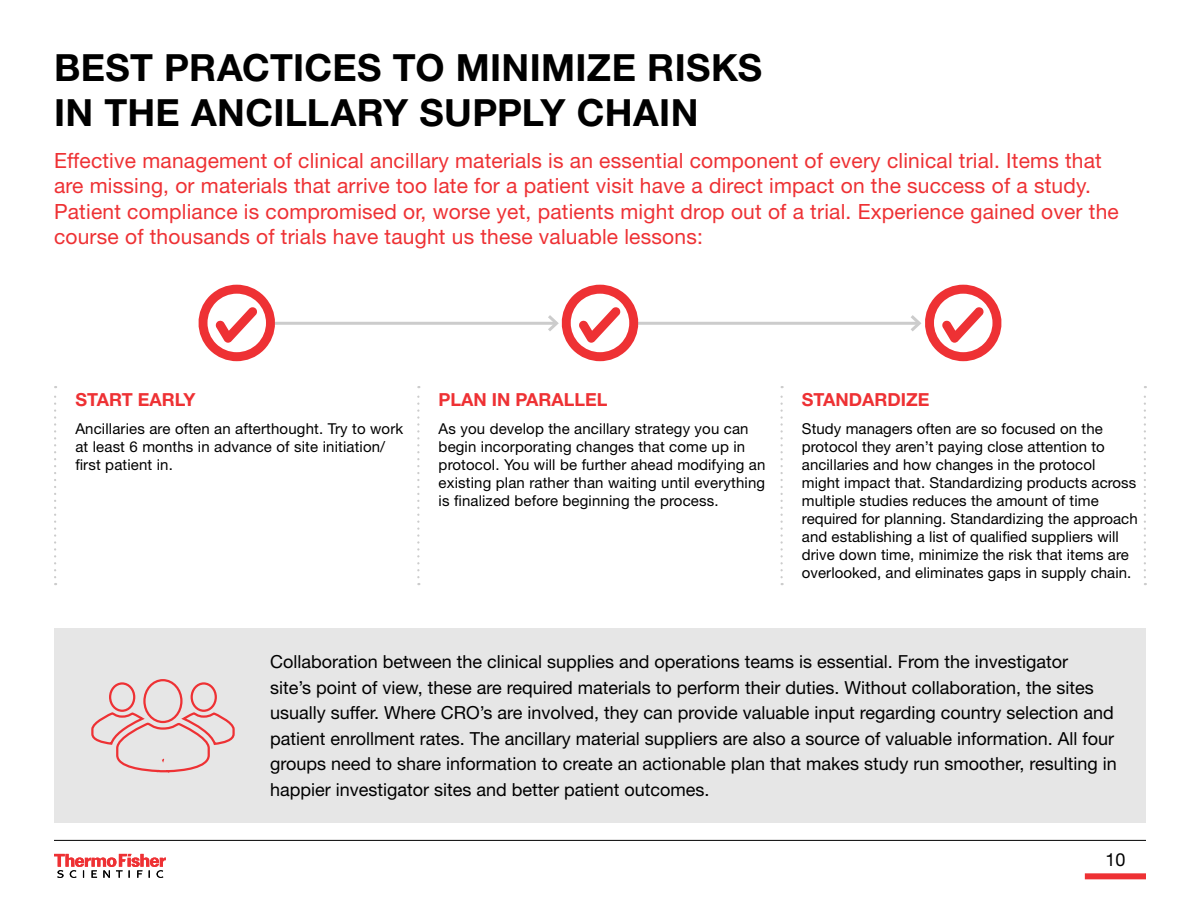
<style>
.page{position:relative;width:1200px;height:900px;background:#fff}
.page>*{position:absolute;margin:0;border:0;box-sizing:border-box;transform-origin:0 0}
.t1{font:700 37.5px/45px "Helvetica Neue LT Std";letter-spacing:.01em;color:#000}
.t2{font:21px/25.5px "Helvetica Neue LT Std";letter-spacing:.01em;color:#ee3134}
.t3{font:18px/25.5px "Helvetica Neue LT Std";color:#000}
.t4{font:700 18px "Helvetica Neue LT Std";color:#ee3134}
.t5{font:15px/18px "Helvetica Neue LT Std";letter-spacing:.005em;color:#000}
</style>
<div class="page">
<hr style="left:54px;top:840px;width:1092px;height:1px;background:#000">
<div style="left:1085px;top:873px;width:61px;height:6px;background:#ee3134"></div>
<svg style="left:54px;top:854px;width:112px;height:24px"></svg>
<hr style="left:631px;top:322px;width:288px;height:3px;background:#ccc">
<hr style="left:268px;top:322px;width:289px;height:3px;background:#ccc">
<svg style="left:54px;top:386px;width:2px;height:191px"></svg>
<svg style="left:417px;top:386px;width:2px;height:191px"></svg>
<svg style="left:780px;top:386px;width:3px;height:191px"></svg>
<svg style="left:1144px;top:386px;width:2px;height:191px"></svg>
<svg style="left:198px;top:285px;width:81px;height:76px"></svg>
<svg style="left:545px;top:285px;width:97px;height:76px"></svg>
<svg style="left:907px;top:285px;width:95px;height:76px"></svg>
<div style="left:54px;top:628px;width:1092px;height:195px;background:#e6e6e6"></div>
<svg style="left:91px;top:679px;width:144px;height:94px"></svg>
<h1 class="t1" style="left:54px;top:44px;width:709px">BEST PRACTICES TO MINIMIZE RISKS<br>IN THE ANCILLARY SUPPLY CHAIN</h1>
<p class="t2" style="left:54px;top:147px;width:1066px">Effective management of clinical ancillary materials is an essential component of every clinical trial. Items that are missing, or materials that arrive too late for a patient visit have a direct impact on the success of a study.<br>Patient compliance is compromised or, worse yet, patients might drop out of a trial. Experience gained over the course of thousands of trials have taught us these valuable lessons:</p>
<p class="t4" style="left:75px;top:388px;width:122px">START EARLY</p>
<p class="t5" style="left:75px;top:420px;width:329px">Ancillaries are often an afterthought. Try to work at least 6 months in advance of site initiation/ first patient in.</p>
<p class="t4" style="left:439px;top:388px;width:171px">PLAN IN PARALLEL</p>
<p class="t5" style="left:439px;top:420px;width:328px">As you develop the ancillary strategy you can begin incorporating changes that come up in protocol. You will be further ahead modifying an existing plan rather than waiting until everything is finalized before beginning the process.</p>
<p class="t4" style="left:802px;top:388px;width:129px">STANDARDIZE</p>
<p class="t5" style="left:802px;top:420px;width:337px">Study managers often are so focused on the protocol they aren’t paying close attention to ancillaries and how changes in the protocol<br>might impact that. Standardizing products across multiple studies reduces the amount of time required for planning. Standardizing the approach and establishing a list of qualified suppliers will drive down time, minimize the risk that items are overlooked, and eliminates gaps in supply chain.</p>
<p class="t3" style="left:270px;top:649px;width:848px">Collaboration between the clinical supplies and operations teams is essential. From the investigator<br>site’s point of view, these are required materials to perform their duties. Without collaboration, the sites usually suffer. Where CRO’s are involved, they can provide valuable input regarding country selection and patient enrollment rates. The ancillary material suppliers are also a source of valuable information. All four groups need to share information to create an actionable plan that makes study run smoother, resulting in happier investigator sites and better patient outcomes.</p>
<p class="t3" style="left:1105px;top:846px;width:22px">10</p>
</div>
